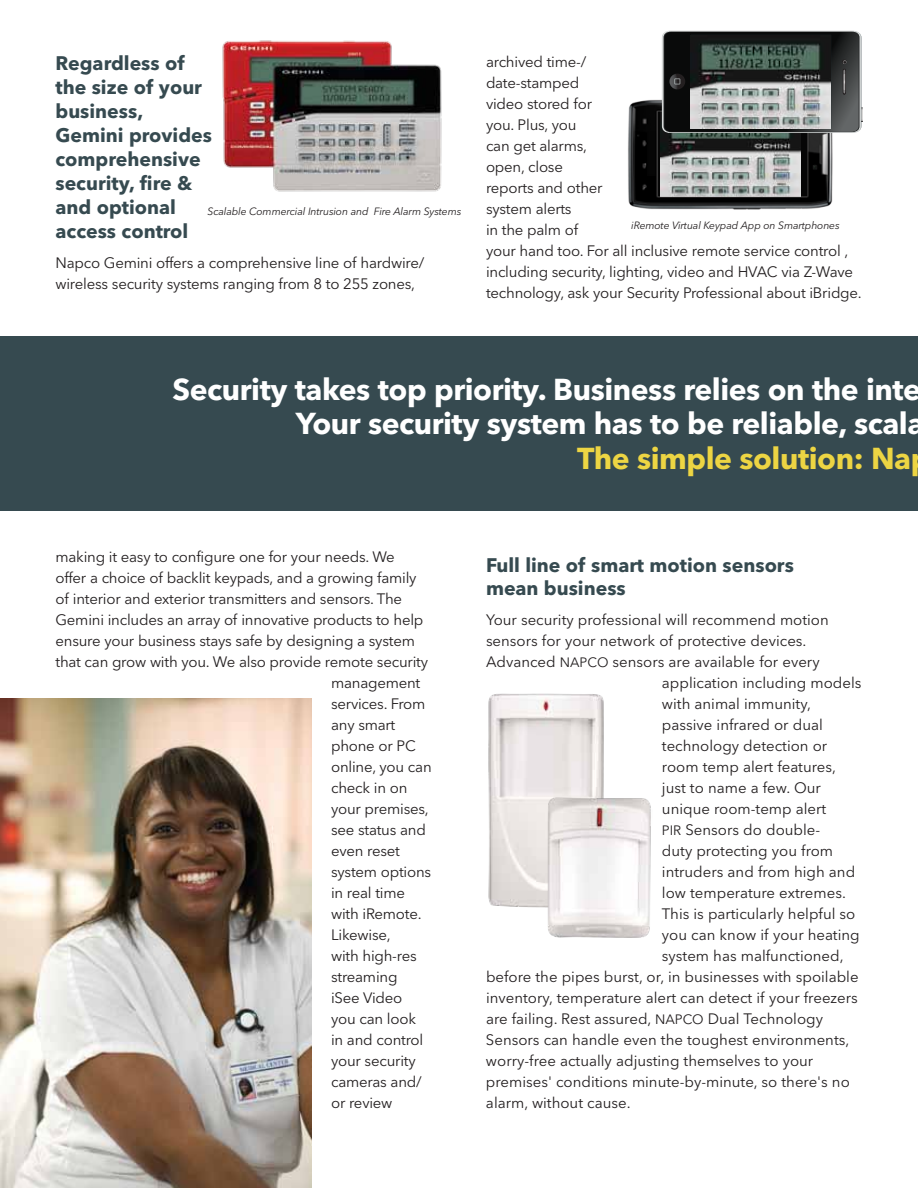
<style>
.page{position:relative;width:918px;height:1188px;background:#fff}
.page>*{position:absolute;margin:0;border:0;box-sizing:border-box;transform-origin:0 0}
.t1{font:700 30px/34.5px "Avenir Next LT Pro";letter-spacing:-.015em;color:#fff;text-align:right}
.t2{font:700 30px "Avenir Next LT Pro";letter-spacing:-.015em;color:#edd543}
.t3{font:700 19.5px/24px "Avenir Next LT Pro";color:#364a50}
.t4{font:15px/21px "Avenir Next LT Pro";letter-spacing:-.015em;color:#231f20}
.t5{font:italic 10.5px "Avenir Next LT Pro";letter-spacing:-.015em;color:#231f20}
.s1{font-size:13.5px}
</style>
<div class="page">
<div style="left:0;top:336px;width:918px;height:174px;background:#364a50"></div>
<img style="left:222px;top:40px;width:220px;height:152px">
<img style="left:628px;top:99px;width:205px;height:111px">
<svg style="left:662px;top:31px;width:200px;height:102px;background:#393b3b"></svg>
<img style="left:691px;top:35px;width:139px;height:93px">
<img style="left:0;top:698px;width:312px;height:490px">
<img style="left:488px;top:693px;width:116px;height:214px">
<img style="left:547px;top:796px;width:104px;height:142px">
<h2 class="t3" style="left:56px;top:51px;width:158px">Regardless of the size of your business,<br>Gemini provides comprehensive security, fire &amp; and optional access control</h2>
<p class="t4" style="left:56px;top:253px;width:370px">Napco Gemini offers a comprehensive line of hardwire/ wireless security systems ranging from 8 to 255 zones,</p>
<p class="t5" style="left:208px;top:205px;width:255px">Scalable Commercial Intrusion and Fire Alarm Systems</p>
<p class="t4" style="left:486px;top:51px;width:377px">archived time-/<br>date-stamped<br>video stored for<br>you. Plus, you<br>can get alarms,<br>open, close<br>reports and other<br>system alerts<br>in the palm of<br>your hand too. For all inclusive remote service control , including security, lighting, video and HVAC via Z-Wave technology, ask your Security Professional about iBridge.</p>
<p class="t5" style="left:631px;top:219px;width:210px">iRemote Virtual Keypad App on Smartphones</p>
<h1 class="t1" style="left:173px;top:372px;width:753px">Security takes top priority. Business relies on the inte<br>Your security system has to be reliable, scala</h1>
<h1 class="t2" style="left:577px;top:440px;width:336px">The simple solution: Na</h1>
<p class="t4" style="left:56px;top:547px;width:341px">making it easy to configure one for your needs. We</p>
<p class="t4" style="left:56px;top:568px;width:363px">offer a choice of backlit keypads, and a growing family</p>
<p class="t4" style="left:56px;top:589px;width:348px">of interior and exterior transmitters and sensors. The</p>
<p class="t4" style="left:56px;top:610px;width:369px">Gemini includes an array of innovative products to help</p>
<p class="t4" style="left:56px;top:631px;width:361px">ensure your business stays safe by designing a system</p>
<p class="t4" style="left:56px;top:652px;width:374px">that can grow with you. We also provide remote security</p>
<p class="t4" style="left:331px;top:673px;width:91px">management</p>
<p class="t4" style="left:331px;top:694px;width:96px">services. From</p>
<p class="t4" style="left:331px;top:715px;width:66px">any smart</p>
<p class="t4" style="left:331px;top:736px;width:86px">phone or PC</p>
<p class="t4" style="left:331px;top:757px;width:102px">online, you can</p>
<p class="t4" style="left:331px;top:778px;width:78px">check in on</p>
<p class="t4" style="left:331px;top:799px;width:99px">your premises,</p>
<p class="t4" style="left:331px;top:820px;width:96px">see status and</p>
<p class="t4" style="left:331px;top:841px;width:71px">even reset</p>
<p class="t4" style="left:331px;top:862px;width:102px">system options</p>
<p class="t4" style="left:331px;top:883px;width:75px">in real time</p>
<p class="t4" style="left:331px;top:904px;width:92px">with iRemote.</p>
<p class="t4" style="left:331px;top:925px;width:61px">Likewise,</p>
<p class="t4" style="left:331px;top:946px;width:87px">with high-res</p>
<p class="t4" style="left:331px;top:967px;width:68px">streaming</p>
<p class="t4" style="left:331px;top:988px;width:73px">iSee Video</p>
<p class="t4" style="left:331px;top:1009px;width:86px">you can look</p>
<p class="t4" style="left:331px;top:1030px;width:94px">in and control</p>
<p class="t4" style="left:331px;top:1051px;width:86px">your security</p>
<p class="t4" style="left:331px;top:1072px;width:92px">cameras and/</p>
<p class="t4" style="left:331px;top:1093px;width:63px">or review</p>
<h2 class="t3" style="left:486px;top:554px;width:309px;line-height:22.5px">Full line of smart motion sensors mean business</h2>
<p class="t4" style="left:486px;top:609px;width:344px">Your security professional will recommend motion sensors for your network of protective devices.<br>Advanced <span class="s1">napc</span></p>
<p class="t4" style="left:597px;top:651px;width:224px"><span class="s1">o</span> sensors are available for every</p>
<p class="t4" style="left:662px;top:672px;width:201px">application including models</p>
<p class="t4" style="left:662px;top:693px;width:151px">with animal immunity,</p>
<p class="t4" style="left:662px;top:714px;width:162px">passive infrared or dual</p>
<p class="t4" style="left:662px;top:735px;width:167px">technology detection or</p>
<p class="t4" style="left:662px;top:756px;width:176px">room temp alert features,</p>
<p class="t4" style="left:662px;top:777px;width:160px">just to name a few. Our</p>
<p class="t4" style="left:662px;top:798px;width:166px">unique room-temp alert</p>
<p class="t4" style="left:662px;top:819px;width:160px"><span class="s1">PIR</span> Sensors do double-</p>
<p class="t4" style="left:662px;top:840px;width:173px">duty protecting you from</p>
<p class="t4" style="left:662px;top:861px;width:195px">intruders and from high and</p>
<p class="t4" style="left:662px;top:882px;width:185px">low temperature extremes.</p>
<p class="t4" style="left:662px;top:903px;width:195px">This is particularly helpful so</p>
<p class="t4" style="left:662px;top:924px;width:199px">you can know if your heating</p>
<p class="t4" style="left:662px;top:945px;width:183px">system has malfunctioned,</p>
<p class="t4" style="left:486px;top:966px;width:374px">before the pipes burst, or, in businesses with spoilable</p>
<p class="t4" style="left:486px;top:987px;width:373px">inventory, temperature alert can detect if your freezers</p>
<p class="t4" style="left:486px;top:1008px;width:339px">are failing. Rest assured, <span class="s1">NAPCO</span> Dual Technology</p>
<p class="t4" style="left:486px;top:1029px;width:365px">Sensors can handle even the toughest environments,</p>
<p class="t4" style="left:486px;top:1050px;width:329px">worry-free actually adjusting themselves to your</p>
<p class="t4" style="left:486px;top:1071px;width:365px">premises' conditions minute-by-minute, so there's no</p>
<p class="t4" style="left:486px;top:1092px;width:146px">alarm, without cause.</p>
</div>
